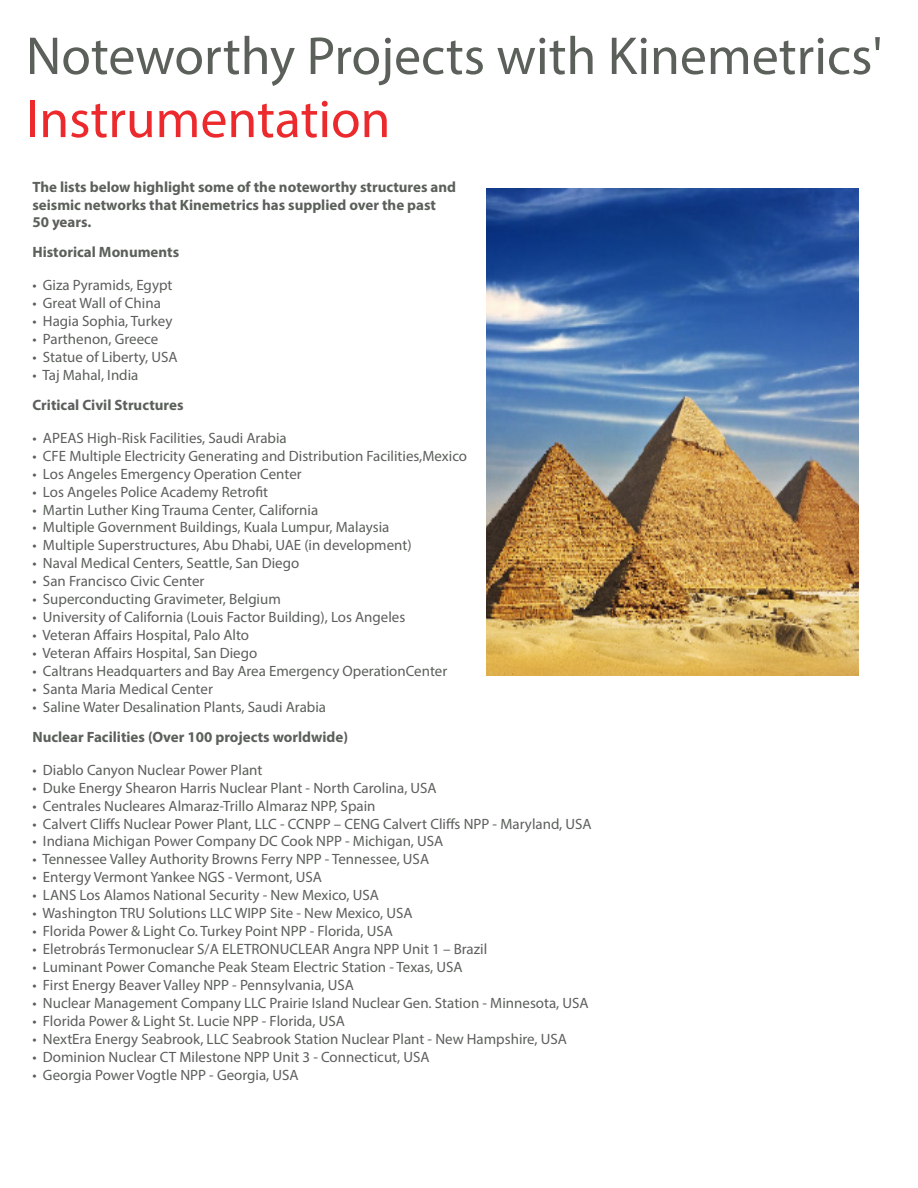
<style>
.page{position:relative;width:918px;height:1188px;background:#fff}
.page>*{position:absolute;margin:0;border:0;box-sizing:border-box;transform-origin:0 0}
.HEADERS{font:53.85px "Myriad Pro";color:#5b605a}
.HEADERS-2{font:53.85px "Myriad Pro";color:#ec2a2d}
.t1{font:15px "Myriad Pro";color:#5b605a}
.t2{font:700 15px "Myriad Pro";color:#5b605a}
</style>
<div class="page">
<img style="left:486px;top:188px;width:372px;height:488px">
<p class="HEADERS" style="left:26px;top:23px;width:858px">Noteworthy Projects with Kinemetrics'</p>
<p class="HEADERS-2" style="left:26px;top:86px;width:366px">Instrumentation</p>
<p class="t2" style="left:32px;top:177px;width:425px">The lists below highlight some of the noteworthy structures and</p>
<p class="t2" style="left:32px;top:195px;width:405px">seismic networks that Kinemetrics has supplied over the past</p>
<p class="t2" style="left:32px;top:213px;width:60px">50 years.</p>
<p class="t2" style="left:32px;top:243px;width:148px">Historical Monuments</p>
<p class="t1" style="left:32px;top:276px;width:142px">• Giza Pyramids, Egypt</p>
<p class="t1" style="left:32px;top:294px;width:130px">• Great Wall of China</p>
<p class="t1" style="left:32px;top:312px;width:141px">• Hagia Sophia, Turkey</p>
<p class="t1" style="left:32px;top:330px;width:127px">• Parthenon, Greece</p>
<p class="t1" style="left:32px;top:348px;width:147px">• Statue of Liberty, USA</p>
<p class="t1" style="left:32px;top:366px;width:108px">• Taj Mahal, India</p>
<p class="t2" style="left:32px;top:395px;width:153px">Critical Civil Structures</p>
<p class="t1" style="left:32px;top:428px;width:256px">• APEAS High-Risk Facilities, Saudi Arabia</p>
<p class="t1" style="left:32px;top:446px;width:436px">• CFE Multiple Electricity Generating and Distribution Facilities,Mexico</p>
<p class="t1" style="left:32px;top:464px;width:271px">• Los Angeles Emergency Operation Center</p>
<p class="t1" style="left:32px;top:482px;width:237px">• Los Angeles Police Academy Retrofit</p>
<p class="t1" style="left:32px;top:500px;width:287px">• Martin Luther King Trauma Center, California</p>
<p class="t1" style="left:32px;top:518px;width:358px">• Multiple Government Buildings, Kuala Lumpur, Malaysia</p>
<p class="t1" style="left:32px;top:536px;width:381px">• Multiple Superstructures, Abu Dhabi, UAE (in development)</p>
<p class="t1" style="left:32px;top:554px;width:268px">• Naval Medical Centers, Seattle, San Diego</p>
<p class="t1" style="left:32px;top:572px;width:174px">• San Francisco Civic Center</p>
<p class="t1" style="left:32px;top:590px;width:250px">• Superconducting Gravimeter, Belgium</p>
<p class="t1" style="left:32px;top:608px;width:374px">• University of California (Louis Factor Building), Los Angeles</p>
<p class="t1" style="left:32px;top:626px;width:218px">• Veteran Affairs Hospital, Palo Alto</p>
<p class="t1" style="left:32px;top:644px;width:226px">• Veteran Affairs Hospital, San Diego</p>
<p class="t1" style="left:32px;top:662px;width:416px">• Caltrans Headquarters and Bay Area Emergency OperationCenter</p>
<p class="t1" style="left:32px;top:680px;width:182px">• Santa Maria Medical Center</p>
<p class="t1" style="left:32px;top:698px;width:295px">• Saline Water Desalination Plants, Saudi Arabia</p>
<p class="t2" style="left:32px;top:727px;width:317px">Nuclear Facilities (Over 100 projects worldwide)</p>
<p class="t1" style="left:32px;top:760px;width:232px">• Diablo Canyon Nuclear Power Plant</p>
<p class="t1" style="left:32px;top:778px;width:406px">• Duke Energy Shearon Harris Nuclear Plant - North Carolina, USA</p>
<p class="t1" style="left:32px;top:796px;width:345px">• Centrales Nucleares Almaraz-Trillo Almaraz NPP, Spain</p>
<p class="t1" style="left:32px;top:814px;width:561px">• Calvert Cliffs Nuclear Power Plant, LLC - CCNPP – CENG Calvert Cliffs NPP - Maryland, USA</p>
<p class="t1" style="left:32px;top:832px;width:413px">• Indiana Michigan Power Company DC Cook NPP - Michigan, USA</p>
<p class="t1" style="left:32px;top:850px;width:398px">• Tennessee Valley Authority Browns Ferry NPP - Tennessee, USA</p>
<p class="t1" style="left:32px;top:868px;width:291px">• Entergy Vermont Yankee NGS - Vermont, USA</p>
<p class="t1" style="left:32px;top:886px;width:348px">• LANS Los Alamos National Security - New Mexico, USA</p>
<p class="t1" style="left:32px;top:904px;width:382px">• Washington TRU Solutions LLC WIPP Site - New Mexico, USA</p>
<p class="t1" style="left:32px;top:922px;width:362px">• Florida Power &amp; Light Co. Turkey Point NPP - Florida, USA</p>
<p class="t1" style="left:32px;top:940px;width:456px">• Eletrobrás Termonuclear S/A ELETRONUCLEAR Angra NPP Unit 1 – Brazil</p>
<p class="t1" style="left:32px;top:958px;width:432px">• Luminant Power Comanche Peak Steam Electric Station - Texas, USA</p>
<p class="t1" style="left:32px;top:976px;width:323px">• First Energy Beaver Valley NPP - Pennsylvania, USA</p>
<p class="t1" style="left:32px;top:994px;width:558px">• Nuclear Management Company LLC Prairie Island Nuclear Gen. Station - Minnesota, USA</p>
<p class="t1" style="left:32px;top:1012px;width:314px">• Florida Power &amp; Light St. Lucie NPP - Florida, USA</p>
<p class="t1" style="left:32px;top:1030px;width:536px">• NextEra Energy Seabrook, LLC Seabrook Station Nuclear Plant - New Hampshire, USA</p>
<p class="t1" style="left:32px;top:1048px;width:399px">• Dominion Nuclear CT Milestone NPP Unit 3 - Connecticut, USA</p>
<p class="t1" style="left:32px;top:1065px;width:268px">• Georgia Power Vogtle NPP - Georgia, USA</p>
</div>
